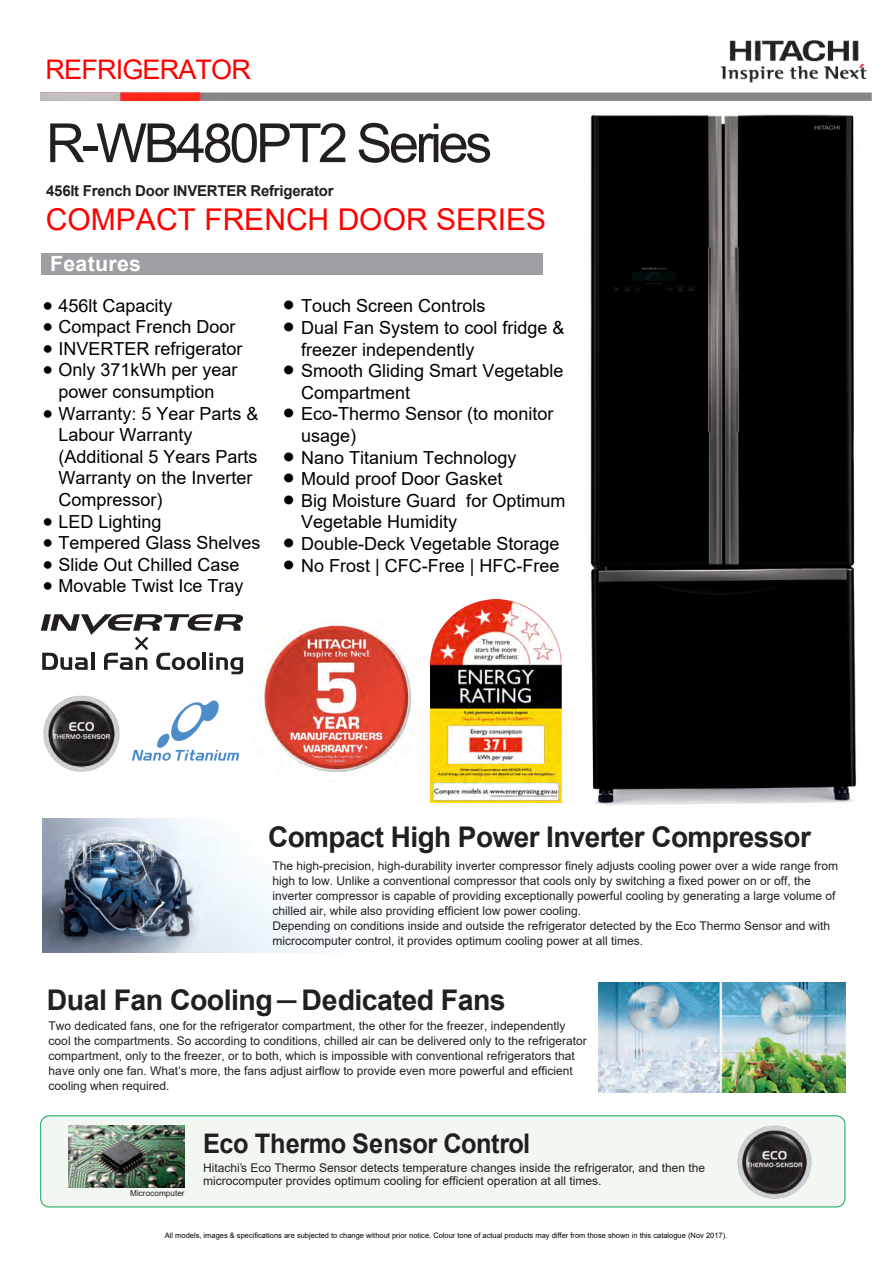
<style>
.page{position:relative;width:893px;height:1263px;background:#fff}
.page>*{position:absolute;margin:0;border:0;box-sizing:border-box;transform-origin:0 0}
.t1{font:54px "Arial";letter-spacing:-.065em;color:#231f20}
.t2{font:30px "Arial";color:#f00}
.t3{font:700 28.5px "Arial";letter-spacing:-.02em;color:#231f20}
.t4{font:700 27px "Arial";letter-spacing:-.02em;color:#231f20;scale:.94 1}
.t5{font:27px "Arial";letter-spacing:-.03em;color:#f00}
.t6{font:700 21px "Arial";letter-spacing:.015em;color:#fff}
.t7{font:18px/21.6px "Arial";color:#000}
.t8{font:700 15px "Arial";letter-spacing:-.02em;color:#231f20}
.t9{font:12px/15px "Arial";color:#231f20}
.t10{font:8.25px "Arial";color:#231f20}
.t11{font:7.5px "Arial";color:#000}
.s1{font-family:"Helvetica Neue"}
.s2{font-family:"Helvetica Neue";font-size:21px}
.s3{font-size:19.5px}
</style>
<div class="page">
<img style="left:40px;top:92px;width:832px;height:8px">
<div style="left:41px;top:254px;width:502px;height:21px;background:#9d9fa2"></div>
<svg style="left:41px;top:614px;width:202px;height:60px"></svg>
<img style="left:43px;top:695px;width:77px;height:77px">
<svg style="left:132px;top:700px;width:107px;height:61px"></svg>
<img style="left:43px;top:819px;width:282px;height:133px">
<img style="left:598px;top:982px;width:247px;height:110px">
<div style="left:42px;top:1116px;width:801px;height:91px;background:#f3f7f1;border-radius:9px"></div>
<div style="left:41px;top:1115px;width:804px;height:92px;border:1px solid #00a54f;border-radius:9px"></div>
<img style="left:69px;top:1126px;width:115px;height:62px">
<img style="left:737px;top:1125px;width:75px;height:74px">
<img style="left:720px;top:40px;width:146px;height:43px">
<img style="left:431px;top:600px;width:131px;height:202px">
<img style="left:262px;top:623px;width:151px;height:159px">
<img style="left:590px;top:114px;width:266px;height:692px">
<h3 class="t5" style="left:46px;top:51px;width:207px">REFRIGERATOR</h3>
<h1 class="t1" style="left:46px;top:106px;width:448px">R-WB480PT2 Series</h1>
<p class="t8" style="left:46px;top:180px;width:289px">456lt French Door INVERTER Refrigerator</p>
<h2 class="t2" style="left:46px;top:199px;width:502px">COMPACT FRENCH DOOR SERIES</h2>
<h3 class="t6" style="left:50px;top:249px;width:92px">Features</h3>
<h3 class="t7" style="left:42px;top:294px;width:132px"><span class="s1">●</span> 456lt Capacity</h3>
<h3 class="t7" style="left:42px;top:316px;width:195px"><span class="s1">●</span> Compact French Door</h3>
<h3 class="t7" style="left:42px;top:337px;width:202px"><span class="s1">●</span> INVERTER refrigerator</h3>
<h3 class="t7" style="left:42px;top:359px;width:197px;text-align:center"><span class="s1">●</span> Only 371kWh per year power consumption</h3>
<h3 class="t7" style="left:59px;top:402px;width:202px;text-indent:-16px"><span class="s1">●</span> Warranty: 5 Year Parts &amp;<br>Labour Warranty (Additional 5 Years Parts<br>Warranty on the Inverter<br>Compressor)</h3>
<h3 class="t7" style="left:42px;top:510px;width:121px"><span class="s1">●</span> LED Lighting</h3>
<h3 class="t7" style="left:42px;top:532px;width:220px"><span class="s1">●</span> Tempered Glass Shelves</h3>
<h3 class="t7" style="left:42px;top:553px;width:199px"><span class="s1">●</span> Slide Out Chilled Case</h3>
<h3 class="t7" style="left:42px;top:575px;width:203px"><span class="s1">●</span> Movable Twist Ice Tray</h3>
<h3 class="t7" style="left:282px;top:295px;width:205px"><span class="s2">●</span> Touch Screen Controls</h3>
<h3 class="t7" style="left:301px;top:317px;width:265px;text-indent:-19px"><span class="s2">●</span> Dual Fan System to cool fridge &amp; freezer independently</h3>
<h3 class="t7" style="left:301px;top:360px;width:264px;text-indent:-19px"><span class="s2">●</span> Smooth Gliding Smart Vegetable<br>Compartment</h3>
<h3 class="t7" style="left:301px;top:403px;width:254px;text-indent:-19px"><span class="s2">●</span> Eco-Thermo Sensor (to monitor usage)</h3>
<h3 class="t7" style="left:282px;top:446px;width:236px"><span class="s2">●</span> Nano Titanium Technology</h3>
<h3 class="t7" style="left:282px;top:468px;width:222px"><span class="s2">●</span> Mould proof Door Gasket</h3>
<h3 class="t7" style="left:301px;top:490px;width:266px;text-indent:-19px"><span class="s2">●</span> Big Moisture Guard for Optimum<br>Vegetable Humidity</h3>
<h3 class="t7" style="left:282px;top:533px;width:279px"><span class="s2">●</span> Double-Deck Vegetable Storage</h3>
<h3 class="t7" style="left:282px;top:554px;width:279px"><span class="s2">●</span> No Frost | CFC-Free | HFC-Free</h3>
<h3 class="t3" style="left:268px;top:817px;width:544px">Compact High Power Inverter Compressor</h3>
<p class="t9" style="left:272px;top:858px;width:567px">The high-precision, high-durability inverter compressor finely adjusts cooling power over a wide range from high to low. Unlike a conventional compressor that cools only by switching a fixed power on or off, the inverter compressor is capable of providing exceptionally powerful cooling by generating a large volume of chilled air, while also providing efficient low power cooling.<br>Depending on conditions inside and outside the refrigerator detected by the Eco Thermo Sensor and with microcomputer control, it provides optimum cooling power at all times.</p>
<h3 class="t3" style="left:47px;top:979px;width:460px">Dual Fan Cooling <span class="s3">—</span> Dedicated Fans</h3>
<p class="t9" style="left:49px;top:1018px;width:540px">Two dedicated fans, one for the refrigerator compartment, the other for the freezer, independently cool the compartments. So according to conditions, chilled air can be delivered only to the refrigerator compartment, only to the freezer, or to both, which is impossible with conventional refrigerators that have only one fan. What’s more, the fans adjust airflow to provide even more powerful and efficient cooling when required.</p>
<p class="t10" style="left:130px;top:1187px;width:56px">Microcomputer</p>
<h3 class="t4" style="left:203px;top:1124px;width:349px">Eco Thermo Sensor Control</h3>
<p class="t9" style="left:203px;top:1160px;width:503px;line-height:13.8px">Hitachi’s Eco Thermo Sensor detects temperature changes inside the refrigerator, and then the microcomputer provides optimum cooling for efficient operation at all times.</p>
<p class="t11" style="left:165px;top:1230px;width:564px">All models, images &amp; specifications are subjected to change without prior notice. Colour tone of actual products may differ from those shown in this catalogue (Nov 2017).</p>
</div>
